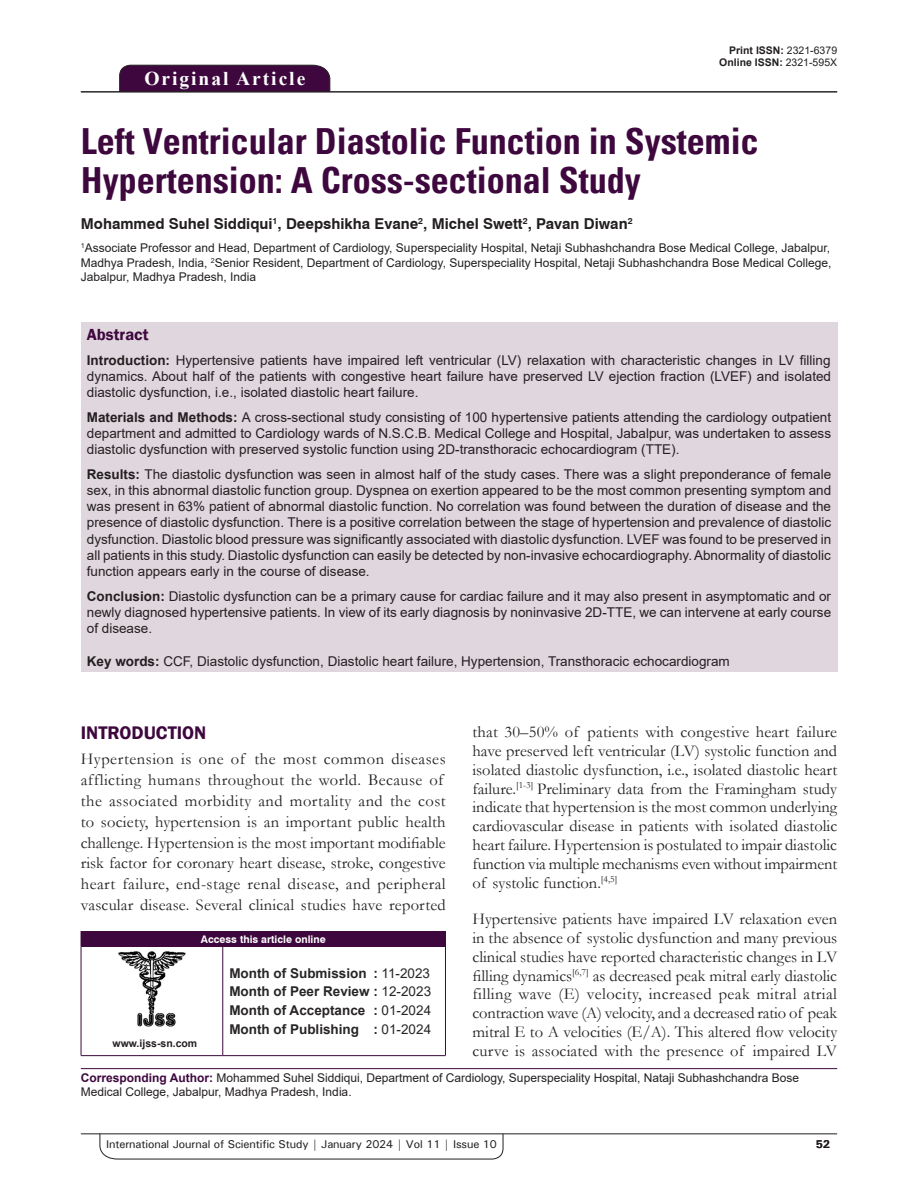
<style>
.page{position:relative;width:918px;height:1188px;background:#fff}
.page>*{position:absolute;margin:0;border:0;box-sizing:border-box;transform-origin:0 0}
.AT{font:700 condensed 36px/39px "Univers";color:#3e083e}
.AH{font:700 19.5px "Times New Roman";letter-spacing:.1em;color:#fff}
.HTC{font:600 18.75px "Franklin Gothic";color:#3e083e}
.TX{font:16.5px/18.9px "Garamond";letter-spacing:.015em;color:#231f20;text-align:justify}
.ABSH{font:600 16.5px "Franklin Gothic";color:#3e083e}
.AU{font:700 15px "Swiss 721 BT";color:#231f20}
.ABS{font:13.5px/16.2px "Arial";color:#231f20;text-align:justify}
.HIS{font:700 13.5px/18.8px "Arial";color:#282526;text-align:justify}
.KWD{font:13.5px "Arial";color:#231f20}
.AFF{font:12px/14.4px "Arial";color:#231f20;text-align:justify}
.ADD{font:12px/14.4px "Arial";color:#231f20}
.t1{font:500 11.25px "Univers";letter-spacing:-.01em;color:#231f20}
.t2{font:700 11.25px "Univers";color:#231f20}
.DOI{font:700 10.5px "Arial";color:#231f20}
.AAO{font:700 10.5px "Swiss 721 BT";color:#fff}
.Web{font:700 10.5px "Arial";color:#231f20}
.s1{font-weight:400}
.s2{font-weight:700}
.s3{font-weight:700;color:#3e083e}
</style>
<div class="page">
<hr style="left:81px;top:1134px;width:756px;height:1px;background:#231f20">
<svg style="left:100px;top:1133px;width:403px;height:26px"></svg>
<div style="left:119px;top:65px;width:211px;height:26px;background:#3e083e"></div>
<hr style="left:81px;top:91px;width:756px;height:1px;background:#231f20">
<div style="left:81px;top:322px;width:756px;height:350px;background:#e0d7de"></div>
<hr style="left:81px;top:1068px;width:756px;height:1px;background:#3e083e">
<div style="left:81px;top:931px;width:364px;height:15px;background:#3e083e"></div>
<svg style="left:445px;top:931px;width:1px;height:15px"></svg>
<hr style="left:81px;top:946px;width:142px;height:1px;background:#3e083e">
<hr style="left:81px;top:947px;width:1px;height:108px;background:#3e083e">
<hr style="left:223px;top:946px;width:223px;height:1px;background:#3e083e">
<hr style="left:223px;top:947px;width:1px;height:108px;background:#3e083e">
<hr style="left:445px;top:947px;width:1px;height:108px;background:#3e083e">
<hr style="left:223px;top:1055px;width:223px;height:1px;background:#3e083e">
<hr style="left:81px;top:1055px;width:142px;height:1px;background:#3e083e">
<img style="left:118px;top:951px;width:68px;height:76px">
<p class="AH" style="left:144px;top:64px;width:162px">Original Article</p>
<p class="DOI" style="left:729px;top:42px;width:109px">Print ISSN: <span class="s1">2321-6379</span></p>
<p class="DOI" style="left:719px;top:55px;width:119px">Online ISSN: <span class="s1">2321-595X</span></p>
<p class="AT" style="left:81px;top:122px;width:679px">Left Ventricular Diastolic Function in Systemic<br>Hypertension: A Cross-sectional Study</p>
<p class="AU" style="left:81px;top:215px;width:553px">Mohammed Suhel Siddiqui<sup>1</sup>, Deepshikha Evane<sup>2</sup>, Michel Swett<sup>2</sup>, Pavan Diwan<sup>2</sup></p>
<p class="AFF" style="left:81px;top:241px;width:752px"><sup>1</sup>Associate Professor and Head, Department of Cardiology, Superspeciality Hospital, Netaji Subhashchandra Bose Medical College, Jabalpur, Madhya Pradesh, India, <sup>2</sup>Senior Resident, Department of Cardiology, Superspeciality Hospital, Netaji Subhashchandra Bose Medical College, Jabalpur, Madhya Pradesh, India</p>
<p class="ABSH" style="left:87px;top:324px;width:63px">Abstract</p>
<p class="ABS" style="left:87px;top:352px;width:746px"><span class="s2">Introduction:</span> Hypertensive patients have impaired left ventricular (LV) relaxation with characteristic changes in LV filling dynamics. About half of the patients with congestive heart failure have preserved LV ejection fraction (LVEF) and isolated diastolic dysfunction, i.e., isolated diastolic heart failure.</p>
<p class="ABS" style="left:87px;top:409px;width:746px"><span class="s2">Materials and Methods:</span> A cross-sectional study consisting of 100 hypertensive patients attending the cardiology outpatient department and admitted to Cardiology wards of N.S.C.B. Medical College and Hospital, Jabalpur, was undertaken to assess diastolic dysfunction with preserved systolic function using 2D-transthoracic echocardiogram (TTE).</p>
<p class="ABS" style="left:87px;top:466px;width:746px"><span class="s2">Results:</span> The diastolic dysfunction was seen in almost half of the study cases. There was a slight preponderance of female sex, in this abnormal diastolic function group. Dyspnea on exertion appeared to be the most common presenting symptom and was present in 63% patient of abnormal diastolic function. No correlation was found between the duration of disease and the presence of diastolic dysfunction. There is a positive correlation between the stage of hypertension and prevalence of diastolic dysfunction. Diastolic blood pressure was significantly associated with diastolic dysfunction. LVEF was found to be preserved in all patients in this study. Diastolic dysfunction can easily be detected by non-invasive echocardiography. Abnormality of diastolic function appears early in the course of disease.</p>
<p class="ABS" style="left:87px;top:588px;width:746px"><span class="s2">Conclusion:</span> Diastolic dysfunction can be a primary cause for cardiac failure and it may also present in asymptomatic and or newly diagnosed hypertensive patients. In view of its early diagnosis by noninvasive 2D-TTE, we can intervene at early course of disease.</p>
<p class="KWD" style="left:87px;top:652px;width:644px"><span class="s2">Key words:</span> CCF, Diastolic dysfunction, Diastolic heart failure, Hypertension, Transthoracic echocardiogram</p>
<p class="HTC" style="left:81px;top:722px;width:127px">INTRODUCTION</p>
<p class="TX" style="left:81px;top:748px;width:366px;line-height:20.9px;text-align:left">Hypertension is one of the most common diseases afflicting humans throughout the world. Because of the associated morbidity and mortality and the cost to society, hypertension is an important public health challenge. Hypertension is the most important modifiable risk factor for coronary heart disease, stroke, congestive heart failure, end-stage renal disease, and peripheral vascular disease. Several clinical studies have reported</p>
<p class="AAO" style="left:201px;top:933px;width:126px">Access this article online</p>
<p class="Web" style="left:113px;top:1036px;width:86px">www.ijss-sn.com</p>
<p class="HIS" style="left:229px;top:964px;width:203px">Month of Submission : <span class="s1">11-2023<br></span>Month of Peer Review : <span class="s1">12-2023<br></span>Month of Acceptance : <span class="s1">01-2024<br></span>Month of Publishing : <span class="s1">01-2024</span></p>
<p class="TX" style="left:473px;top:722px;width:366px">that 30–50% of patients with congestive heart failure have preserved left ventricular (LV) systolic function and isolated diastolic dysfunction, i.e., isolated diastolic heart failure.<sup>[1-3]</sup> Preliminary data from the Framingham study indicate that hypertension is the most common underlying cardiovascular disease in patients with isolated diastolic heart failure. Hypertension is postulated to impair diastolic function via multiple mechanisms even without impairment of systolic function.<sup>[4,5]</sup></p>
<p class="TX" style="left:473px;top:909px;width:366px">Hypertensive patients have impaired LV relaxation even in the absence of systolic dysfunction and many previous clinical studies have reported characteristic changes in LV filling dynamics<sup>[6,7]</sup> as decreased peak mitral early diastolic filling wave (E) velocity, increased peak mitral atrial contraction wave (A) velocity, and a decreased ratio of peak mitral E to A velocities (E/A). This altered flow velocity curve is associated with the presence of impaired LV</p>
<p class="ADD" style="left:81px;top:1070px;width:720px"><span class="s3">Corresponding Author:</span> Mohammed Suhel Siddiqui, Department of Cardiology, Superspeciality Hospital, Nataji Subhashchandra Bose<br>Medical College, Jabalpur, Madhya Pradesh, India.</p>
<p class="t1" style="left:106px;top:1137px;width:392px">International Journal of Scientific Study | January 2024 | Vol 11 | Issue 10</p>
<p class="t2" style="left:816px;top:1137px;width:16px">52</p>
</div>
